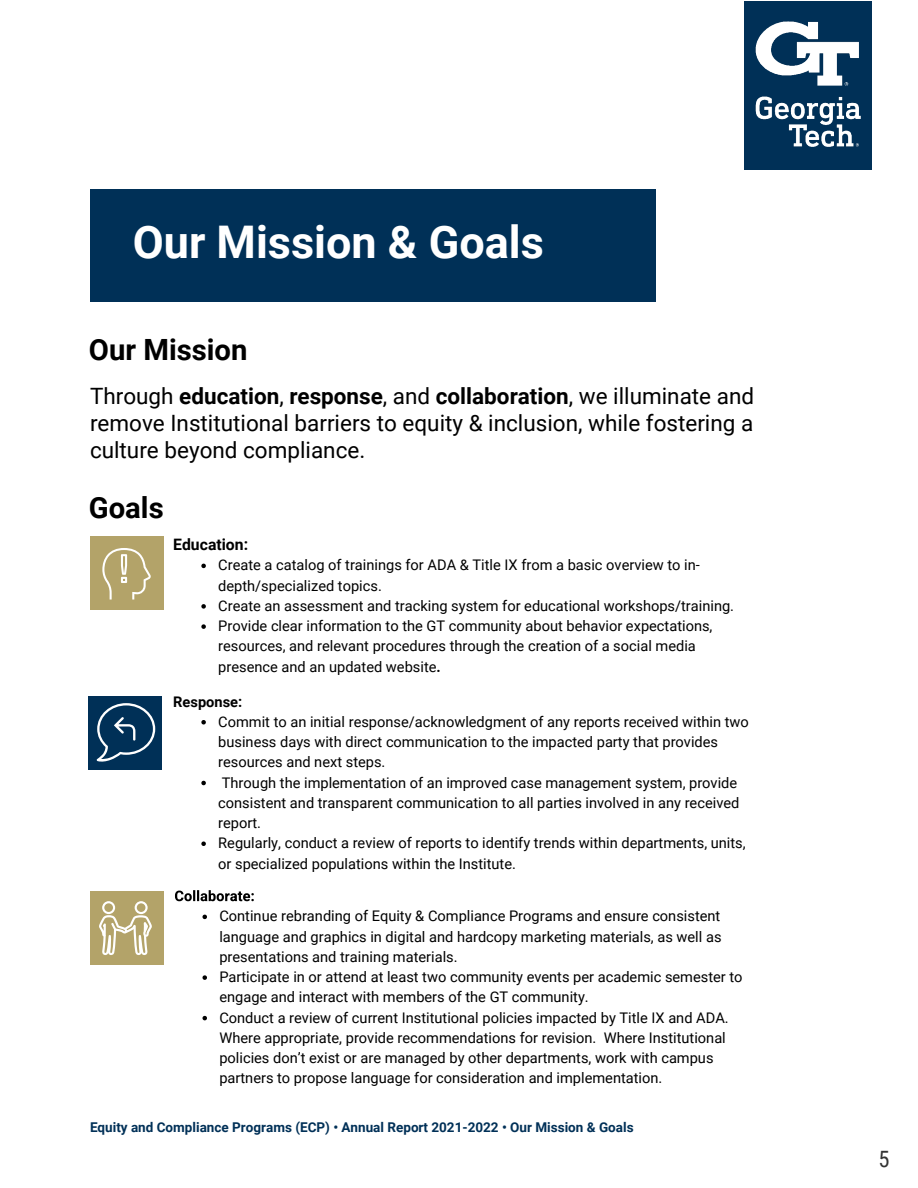
<style>
.page{position:relative;width:918px;height:1188px;background:#fff}
.page>*{position:absolute;margin:0;border:0;box-sizing:border-box;transform-origin:0 0}
.t1{font:700 45px "Roboto";color:#fff}
.t2{font:700 29.25px "Roboto";color:#000}
.t3{font:22.5px/27px "Roboto";color:#000;text-align:justify}
.t4{font:22.5px "Roboto Condensed";color:#333}
.t5{font:700 15.75px "Roboto";color:#000}
.t6{font:14.7px/20.2px "Roboto";color:#000}
.t7{font:700 14.7px "Roboto";color:#000}
.t8{font:700 13.5px "Roboto";color:#003057}
.s1{font-weight:700}
</style>
<div class="page">
<div style="left:90px;top:189px;width:566px;height:112px;background:#003057"></div>
<div style="left:90px;top:537px;width:73px;height:73px;background:#b3a369"></div>
<svg style="left:102px;top:548px;width:49px;height:52px"></svg>
<svg style="left:201px;top:564px;width:5px;height:4px"></svg>
<svg style="left:201px;top:604px;width:5px;height:5px"></svg>
<svg style="left:201px;top:624px;width:5px;height:5px"></svg>
<div style="left:90px;top:891px;width:73px;height:73px;background:#b3a369"></div>
<svg style="left:99px;top:901px;width:53px;height:54px"></svg>
<div style="left:89px;top:696px;width:73px;height:74px;background:#003057"></div>
<svg style="left:97px;top:703px;width:58px;height:59px"></svg>
<svg style="left:201px;top:720px;width:5px;height:4px"></svg>
<svg style="left:201px;top:781px;width:5px;height:4px"></svg>
<svg style="left:201px;top:842px;width:5px;height:4px"></svg>
<div style="left:745px;top:1px;width:127px;height:169px;background:#003057"></div>
<img style="left:744px;top:11px;width:117px;height:145px">
<svg style="left:202px;top:915px;width:5px;height:4px"></svg>
<svg style="left:202px;top:975px;width:5px;height:5px"></svg>
<svg style="left:202px;top:1016px;width:5px;height:4px"></svg>
<h2 class="t1" style="left:133px;top:210px;width:413px">Our Mission &amp; Goals</h2>
<h3 class="t2" style="left:89px;top:329px;width:160px">Our Mission</h3>
<p class="t3" style="left:90px;top:382px;width:666px">Through <span class="s1">education</span>, <span class="s1">response</span>, and <span class="s1">collaboration</span>, we illuminate and remove Institutional barriers to equity &amp; inclusion, while fostering a culture beyond compliance.</p>
<h3 class="t2" style="left:89px;top:487px;width:76px">Goals</h3>
<p class="t5" style="left:173px;top:533px;width:76px">Education:</p>
<p class="t6" style="left:218px;top:554px;width:483px">Create a catalog of trainings for ADA &amp; Title IX from a basic overview to in&shy;depth/specialized topics.</p>
<p class="t6" style="left:218px;top:595px;width:517px">Create an assessment and tracking system for educational workshops/training.</p>
<p class="t6" style="left:218px;top:615px;width:496px">Provide clear information to the GT community about behavior expectations, resources, and relevant procedures through the creation of a social media presence and an updated website<span class="s1">.</span></p>
<p class="t7" style="left:173px;top:691px;width:71px">Response:</p>
<p class="t6" style="left:218px;top:711px;width:532px">Commit to an initial response/acknowledgment of any reports received within two business days with direct communication to the impacted party that provides resources and next steps.</p>
<p class="t6" style="left:218px;top:772px;width:523px">Through the implementation of an improved case management system, provide consistent and transparent communication to all parties involved in any received report.</p>
<p class="t6" style="left:218px;top:832px;width:529px">Regularly, conduct a review of reports to identify trends within departments, units, or specialized populations within the Institute.</p>
<p class="t6" style="left:219px;top:905px;width:504px;text-align:justify">Continue rebranding of Equity &amp; Compliance Programs and ensure consistent language and graphics in digital and hardcopy marketing materials, as well as presentations and training materials.</p>
<p class="t6" style="left:219px;top:966px;width:525px">Participate in or attend at least two community events per academic semester to engage and interact with members of the GT community.</p>
<p class="t6" style="left:219px;top:1007px;width:511px">Conduct a review of current Institutional policies impacted by Title IX and ADA.<br>Where appropriate, provide recommendations for revision. Where Institutional policies don’t exist or are managed by other departments, work with campus partners to propose language for consideration and implementation.</p>
<p class="t8" style="left:90px;top:1117px;width:545px">Equity and Compliance Programs (ECP) • Annual Report 2021-2022 • Our Mission &amp; Goals</p>
<h3 class="t4" style="left:879px;top:1143px;width:13px">5</h3>
</div>
